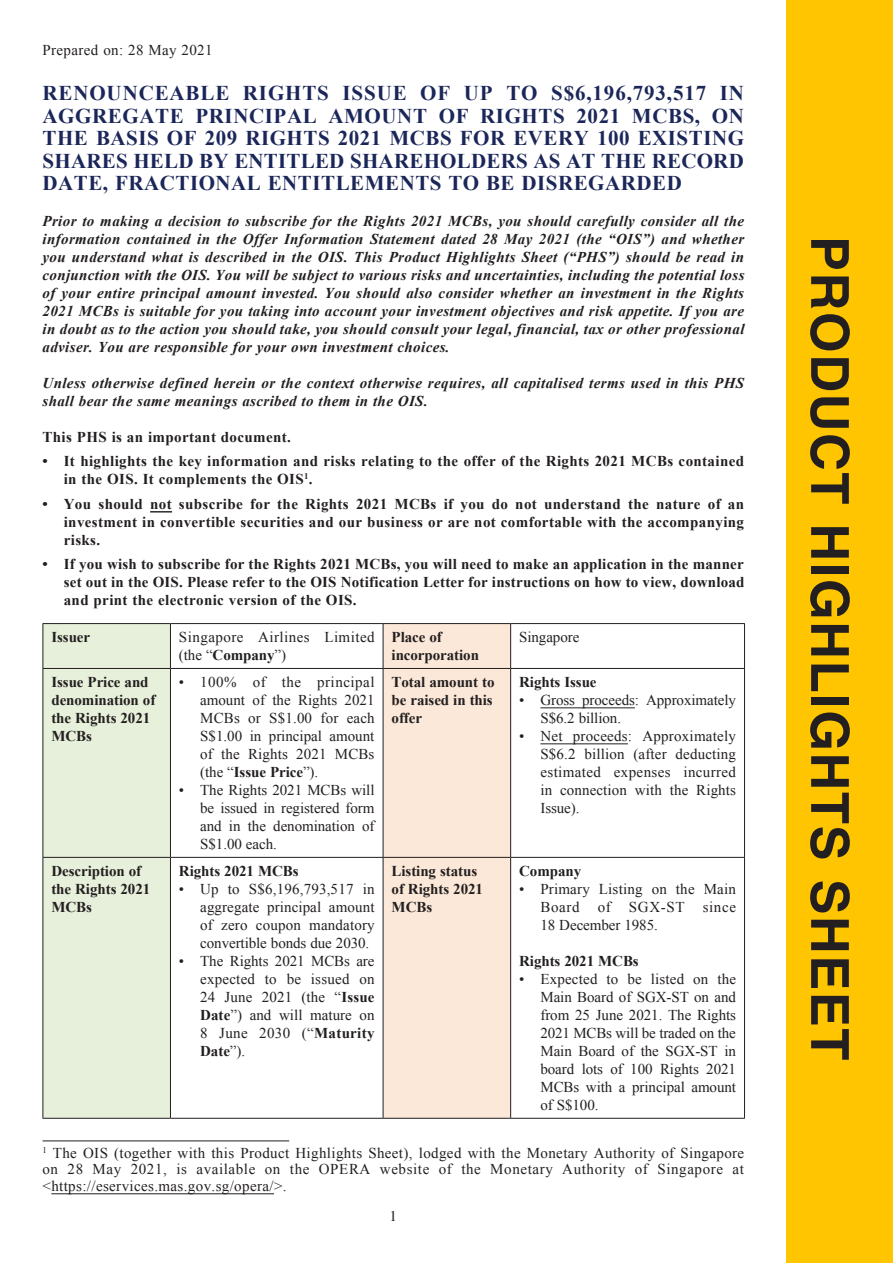
<style>
.page{position:relative;width:893px;height:1263px;background:#fff}
.page>*{position:absolute;margin:0;border:0;box-sizing:border-box;transform-origin:0 0}
.t1{font:700 52.5px "Helvetica LT Std";letter-spacing:.03em;color:#231f20}
._00_E_Body_Text{font:700 21px/22.5px "Times New Roman";letter-spacing:.025em;color:#1b2659;text-align:justify}
._00_E_Body_Text-2{font:italic 700 15px/18px "Times New Roman";letter-spacing:.025em;color:#231f20;text-align:justify}
._50_E_Table_Text{font:15px/18px "Times New Roman";letter-spacing:.005em;color:#231f20;text-align:justify}
._00_E_Body_Text-3{font:700 15px/18px "Times New Roman";letter-spacing:.025em;color:#231f20;text-align:justify}
._00_E_Body_Text-4{font:15px/16.5px "Times New Roman";letter-spacing:.025em;color:#231f20;text-align:justify}
._50_E_Table_Text-2{font:700 15px/18px "Times New Roman";letter-spacing:-.005em;color:#231f20}
._50_E_Table_Text-3{font:15px/18px "Times New Roman";letter-spacing:.03em;color:#231f20}
._00_E_Body_Text-5{font:700 15px "Times New Roman";letter-spacing:-.005em;color:#231f20}
.t2{font:15px "Times LT Std";color:#231f20}
.s1{font-weight:700}
</style>
<div class="page">
<div style="left:787px;top:0;width:106px;height:1263px;background:#ffc500"></div>
<svg style="left:150px;top:511px;width:22px;height:1px"></svg>
<div style="left:44px;top:624px;width:126px;height:494px;background:#e7f0da"></div>
<div style="left:384px;top:624px;width:126px;height:494px;background:#fbe8d8"></div>
<hr style="left:170px;top:624px;width:1px;height:44px;background:#231f20">
<hr style="left:383px;top:624px;width:1px;height:44px;background:#231f20">
<hr style="left:510px;top:624px;width:1px;height:44px;background:#231f20">
<hr style="left:43px;top:668px;width:127px;height:1px;background:#231f20">
<hr style="left:170px;top:668px;width:213px;height:1px;background:#231f20">
<hr style="left:170px;top:669px;width:1px;height:188px;background:#231f20">
<hr style="left:383px;top:668px;width:128px;height:1px;background:#231f20">
<hr style="left:383px;top:669px;width:1px;height:188px;background:#231f20">
<hr style="left:511px;top:668px;width:234px;height:1px;background:#231f20">
<hr style="left:510px;top:669px;width:1px;height:188px;background:#231f20">
<hr style="left:43px;top:857px;width:127px;height:1px;background:#231f20">
<hr style="left:170px;top:857px;width:213px;height:1px;background:#231f20">
<hr style="left:170px;top:858px;width:1px;height:260px;background:#231f20">
<hr style="left:43px;top:1118px;width:127px;height:1px;background:#231f20">
<hr style="left:170px;top:1118px;width:213px;height:1px;background:#231f20">
<hr style="left:383px;top:1118px;width:128px;height:1px;background:#231f20">
<hr style="left:511px;top:1118px;width:234px;height:1px;background:#231f20">
<hr style="left:43px;top:623px;width:127px;height:1px;background:#231f20">
<hr style="left:43px;top:624px;width:1px;height:44px;background:#231f20">
<hr style="left:170px;top:623px;width:213px;height:1px;background:#231f20">
<hr style="left:383px;top:623px;width:128px;height:1px;background:#231f20">
<hr style="left:511px;top:623px;width:234px;height:1px;background:#231f20">
<hr style="left:744px;top:624px;width:1px;height:44px;background:#231f20">
<hr style="left:43px;top:669px;width:1px;height:188px;background:#231f20">
<hr style="left:744px;top:669px;width:1px;height:188px;background:#231f20">
<hr style="left:43px;top:858px;width:1px;height:260px;background:#231f20">
<hr style="left:383px;top:857px;width:128px;height:1px;background:#231f20">
<hr style="left:383px;top:858px;width:1px;height:260px;background:#231f20">
<hr style="left:511px;top:857px;width:234px;height:1px;background:#231f20">
<hr style="left:510px;top:858px;width:1px;height:260px;background:#231f20">
<hr style="left:744px;top:858px;width:1px;height:260px;background:#231f20">
<hr style="left:540px;top:707px;width:95px;height:1px;background:#231f20">
<hr style="left:540px;top:743px;width:88px;height:1px;background:#231f20">
<hr style="left:43px;top:1140px;width:246px;height:1px;background:#231f20">
<hr style="left:51px;top:1193px;width:223px;height:1px;background:#231f20">
<p class="_00_E_Body_Text-4" style="left:43px;top:41px;width:172px">Prepared on: 28 May 2021</p>
<p class="_00_E_Body_Text" style="left:43px;top:81px;width:703px">RENOUNCEABLE RIGHTS ISSUE OF UP TO S$6,196,793,517 IN AGGREGATE PRINCIPAL AMOUNT OF RIGHTS 2021 MCBS, ON THE BASIS OF 209 RIGHTS 2021 MCBS FOR EVERY 100 EXISTING SHARES HELD BY ENTITLED SHAREHOLDERS AS AT THE RECORD DATE, FRACTIONAL ENTITLEMENTS TO BE DISREGARDED</p>
<p class="_00_E_Body_Text-2" style="left:43px;top:212px;width:703px">Prior to making a decision to subscribe for the Rights 2021 MCBs, you should carefully consider all the information contained in the Offer Information Statement dated 28 May 2021 (the “OIS”) and whether you understand what is described in the OIS. This Product Highlights Sheet (“PHS”) should be read in conjunction with the OIS. You will be subject to various risks and uncertainties, including the potential loss of your entire principal amount invested. You should also consider whether an investment in the Rights 2021 MCBs is suitable for you taking into account your investment objectives and risk appetite. If you are in doubt as to the action you should take, you should consult your legal, financial, tax or other professional adviser. You are responsible for your own investment choices.</p>
<p class="_00_E_Body_Text-2" style="left:43px;top:374px;width:703px">Unless otherwise defined herein or the context otherwise requires, all capitalised terms used in this PHS shall bear the same meanings ascribed to them in the OIS.</p>
<p class="_00_E_Body_Text-3" style="left:43px;top:428px;width:250px">This PHS is an important document.</p>
<p class="_00_E_Body_Text-3" style="left:64px;top:452px;width:682px;text-indent:-21px">• It highlights the key information and risks relating to the offer of the Rights 2021 MCBs contained in the OIS. It complements the OIS<sup>1</sup>.</p>
<p class="_00_E_Body_Text-3" style="left:64px;top:494px;width:682px;text-indent:-21px">• You should not subscribe for the Rights 2021 MCBs if you do not understand the nature of an investment in convertible securities and our business or are not comfortable with the accompanying risks.</p>
<p class="_00_E_Body_Text-3" style="left:64px;top:555px;width:682px;text-indent:-21px">• If you wish to subscribe for the Rights 2021 MCBs, you will need to make an application in the manner set out in the OIS. Please refer to the OIS Notification Letter for instructions on how to view, download and print the electronic version of the OIS.</p>
<p class="_50_E_Table_Text-2" style="left:51px;top:627px;width:40px">Issuer</p>
<p class="_50_E_Table_Text-3" style="left:179px;top:628px;width:197px">Singapore Airlines Limited (the “<span class="s1">Company</span>”)</p>
<p class="_50_E_Table_Text-2" style="left:392px;top:627px;width:89px">Place of incorporation</p>
<p class="_50_E_Table_Text" style="left:519px;top:628px;width:62px">Singapore</p>
<p class="_50_E_Table_Text-2" style="left:51px;top:672px;width:105px">Issue Price and denomination of the Rights 2021<br>MCBs</p>
<p class="_50_E_Table_Text" style="left:200px;top:673px;width:176px;text-indent:-21px">• 100% of the principal amount of the Rights 2021<br>MCBs or S$1.00 for each S$1.00 in principal amount of the Rights 2021 MCBs (the “<span class="s1">Issue Price</span>”).</p>
<p class="_50_E_Table_Text" style="left:200px;top:781px;width:176px;text-indent:-21px">• The Rights 2021 MCBs will be issued in registered form and in the denomination of S$1.00 each.</p>
<p class="_50_E_Table_Text-2" style="left:392px;top:672px;width:105px">Total amount to be raised in this offer</p>
<p class="_50_E_Table_Text-2" style="left:519px;top:672px;width:79px">Rights Issue</p>
<p class="_50_E_Table_Text" style="left:540px;top:691px;width:197px;text-indent:-21px">• Gross proceeds: Approximately<br>S$6.2 billion.</p>
<p class="_50_E_Table_Text" style="left:540px;top:727px;width:197px;text-indent:-21px">• Net proceeds: Approximately S$6.2 billion (after deducting estimated expenses incurred in connection with the Rights Issue).</p>
<p class="_50_E_Table_Text-2" style="left:51px;top:861px;width:100px">Description of the Rights 2021<br>MCBs</p>
<p class="_50_E_Table_Text-2" style="left:179px;top:861px;width:121px">Rights 2021 MCBs</p>
<p class="_50_E_Table_Text-2" style="left:392px;top:861px;width:93px">Listing status of Rights 2021<br>MCBs</p>
<p class="_00_E_Body_Text-5" style="left:519px;top:860px;width:64px">Company</p>
<p class="_50_E_Table_Text" style="left:200px;top:879px;width:176px;text-indent:-21px">• Up to S$6,196,793,517 in aggregate principal amount of zero coupon mandatory convertible bonds due 2030.</p>
<p class="_50_E_Table_Text" style="left:200px;top:951px;width:176px;text-indent:-21px">• The Rights 2021 MCBs are expected to be issued on 24 June 2021 (the “<span class="s1">Issue Date</span>”) and will mature on 8 June 2030 (“<span class="s1">Maturity Date</span>”).</p>
<p class="_50_E_Table_Text" style="left:540px;top:879px;width:197px;text-indent:-21px">• Primary Listing on the Main Board of SGX-ST since 18 December 1985.</p>
<p class="_50_E_Table_Text-2" style="left:519px;top:951px;width:121px">Rights 2021 MCBs</p>
<p class="_50_E_Table_Text" style="left:540px;top:969px;width:197px;text-indent:-21px">• Expected to be listed on the Main Board of SGX-ST on and from 25 June 2021. The Rights 2021 MCBs will be traded on the Main Board of the SGX-ST in board lots of 100 Rights 2021<br>MCBs with a principal amount of S$100.</p>
<p class="_00_E_Body_Text-4" style="left:43px;top:1144px;width:703px"><sup>1</sup> The OIS (together with this Product Highlights Sheet), lodged with the Monetary Authority of Singapore on 28 May 2021, is available on the OPERA website of the Monetary Authority of Singapore at &lt;https://eservices.mas.gov.sg/opera/&gt;.</p>
<p class="t2" style="left:390px;top:1208px;width:9px">1</p>
<h1 class="t1" style="left:862px;top:236px;width:826px;rotate:90deg">PRODUCT HIGHLIGHTS SHEET</h1>
</div>
